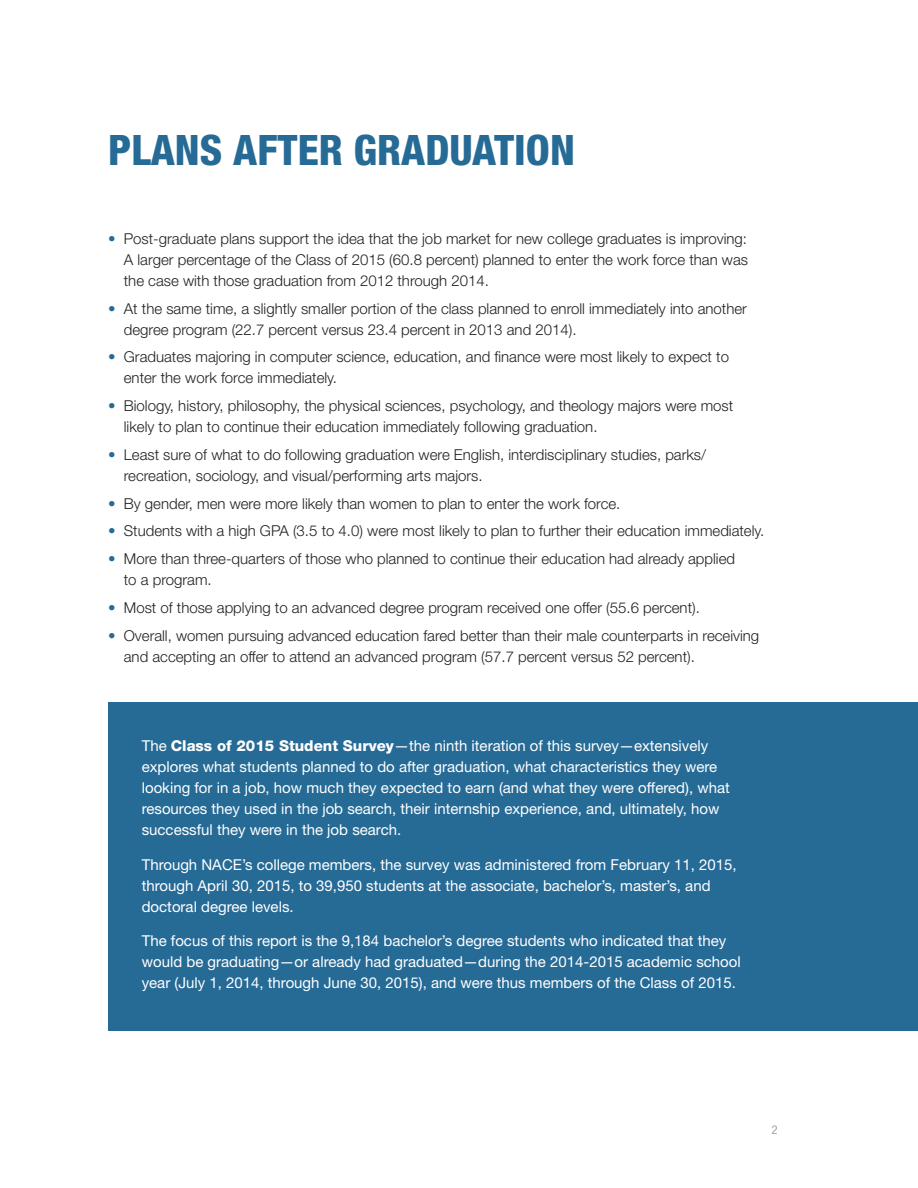
<style>
.page{position:relative;width:918px;height:1188px;background:#fff}
.page>*{position:absolute;margin:0;border:0;box-sizing:border-box;transform-origin:0 0}
.t1{font:800 condensed 42px "Helvetica Neue LT Std";color:#266a96}
.t2{font:300 15px/21px "Helvetica Neue LT Std";color:#231f20}
.t3{font:15px/21px "Helvetica Neue LT Std";color:#fff}
.t4{font:300 condensed 12px "Helvetica Neue LT Std";color:#808285}
.s1{color:#266a96}
.s2{font-weight:800}
</style>
<div class="page">
<div style="left:108px;top:702px;width:810px;height:329px;background:#266a96"></div>
<h1 class="t1" style="left:108px;top:124px;width:468px">PLANS AFTER GRADUATION</h1>
<p class="t2" style="left:124px;top:228px;width:626px;text-align:justify;text-indent:-16px"><span class="s1">•</span> Post-graduate plans support the idea that the job market for new college graduates is improving:<br>A larger percentage of the Class of 2015 (60.8 percent) planned to enter the work force than was the case with those graduation from 2012 through 2014.</p>
<p class="t2" style="left:124px;top:297px;width:625px;text-indent:-16px"><span class="s1">•</span> At the same time, a slightly smaller portion of the class planned to enroll immediately into another degree program (22.7 percent versus 23.4 percent in 2013 and 2014).</p>
<p class="t2" style="left:124px;top:346px;width:607px;text-indent:-16px"><span class="s1">•</span> Graduates majoring in computer science, education, and finance were most likely to expect to enter the work force immediately.</p>
<p class="t2" style="left:124px;top:395px;width:611px;text-indent:-16px"><span class="s1">•</span> Biology, history, philosophy, the physical sciences, psychology, and theology majors were most likely to plan to continue their education immediately following graduation.</p>
<p class="t2" style="left:124px;top:444px;width:584px;text-indent:-16px"><span class="s1">•</span> Least sure of what to do following graduation were English, interdisciplinary studies, parks/ recreation, sociology, and visual/performing arts majors.</p>
<p class="t2" style="left:108px;top:492px;width:514px"><span class="s1">•</span> By gender, men were more likely than women to plan to enter the work force.</p>
<p class="t2" style="left:108px;top:520px;width:658px"><span class="s1">•</span> Students with a high GPA (3.5 to 4.0) were most likely to plan to further their education immediately.</p>
<p class="t2" style="left:124px;top:548px;width:613px;text-indent:-16px"><span class="s1">•</span> More than three-quarters of those who planned to continue their education had already applied to a program.</p>
<p class="t2" style="left:108px;top:597px;width:593px"><span class="s1">•</span> Most of those applying to an advanced degree program received one offer (55.6 percent).</p>
<p class="t2" style="left:124px;top:624px;width:637px;text-indent:-16px"><span class="s1">•</span> Overall, women pursuing advanced education fared better than their male counterparts in receiving and accepting an offer to attend an advanced program (57.7 percent versus 52 percent).</p>
<p class="t3" style="left:142px;top:735px;width:590px">The <span class="s2">Class of 2015 Student Survey</span>—the ninth iteration of this survey—extensively explores what students planned to do after graduation, what characteristics they were looking for in a job, how much they expected to earn (and what they were offered), what resources they used in the job search, their internship experience, and, ultimately, how successful they were in the job search.</p>
<p class="t3" style="left:142px;top:854px;width:596px">Through NACE’s college members, the survey was administered from February 11, 2015, through April 30, 2015, to 39,950 students at the associate, bachelor’s, master’s, and doctoral degree levels.</p>
<p class="t3" style="left:142px;top:930px;width:601px">The focus of this report is the 9,184 bachelor’s degree students who indicated that they would be graduating—or already had graduated—during the 2014-2015 academic school year (July 1, 2014, through June 30, 2015), and were thus members of the Class of 2015.</p>
<p class="t4" style="left:772px;top:1123px;width:7px">2</p>
</div>
